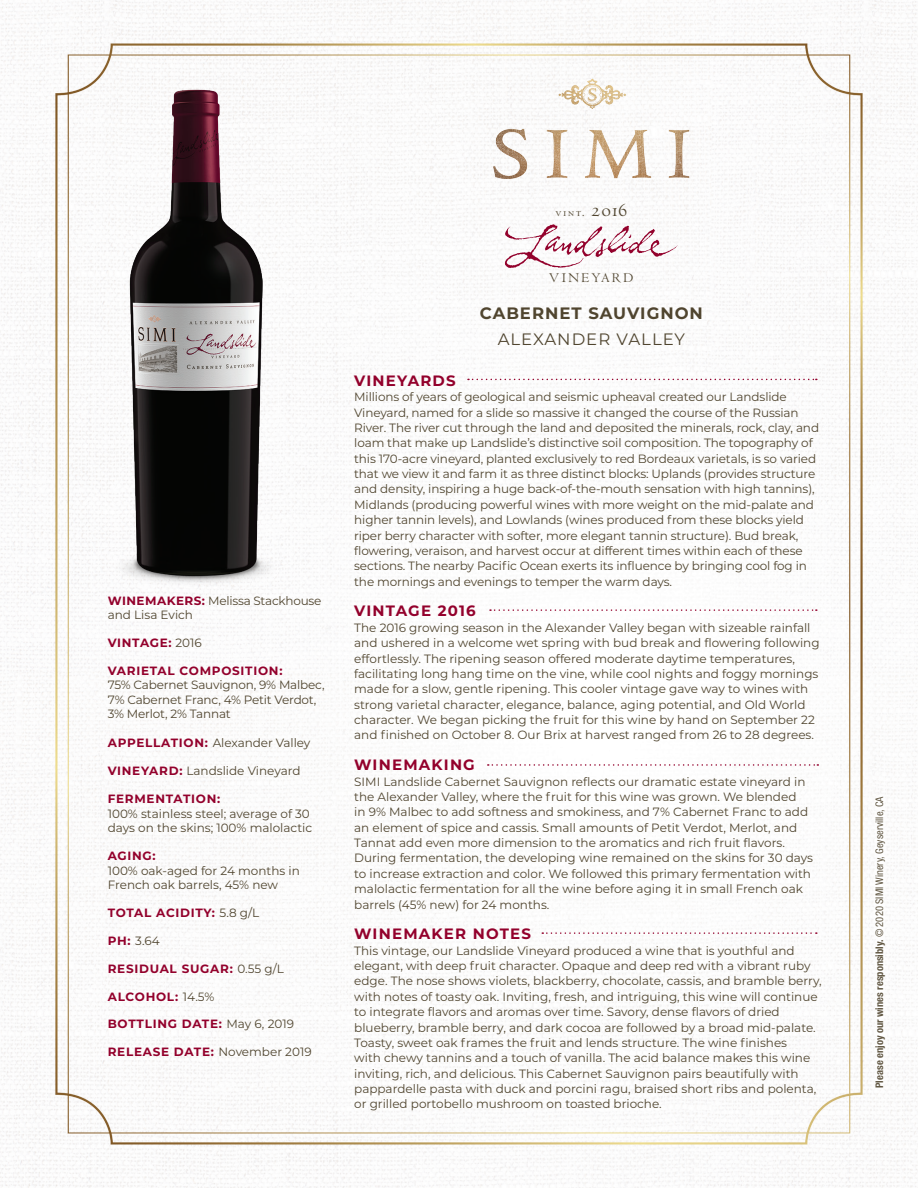
<style>
.page{position:relative;width:918px;height:1188px;background:#fff}
.page>*{position:absolute;margin:0;border:0;box-sizing:border-box;transform-origin:0 0}
.t1{font:700 16.5px "Montserrat";letter-spacing:.06em;color:#50452f}
.t2{font:16.5px "Montserrat";letter-spacing:.06em;color:#50452f}
.t3{font:700 15px "Montserrat";letter-spacing:.08em;color:#93012c}
.t4{font:13.8px "Centaur";letter-spacing:.18em;color:#50452f}
.t5{font:12px/15.3px "Montserrat";color:#50452f}
.t6{font:700 12px "Montserrat";letter-spacing:.06em;color:#93012c}
.t7{font:12px/14.4px "Montserrat";letter-spacing:-.02em;color:#50452f}
.t8{font:11.85px "Centaur MT SC";color:#50452f}
.t9{font:700 condensed 10.5px "Helvetica Neue";color:#625844}
.s1{font-weight:700;color:#93012c}
.s2{font-weight:400;color:#50452f}
.s3{font-size:22.05px}
.s4{font-weight:400}
</style>
<div class="page">
<img style="left:0;top:0;width:918px;height:1188px">
<svg style="left:468px;top:379px;width:349px;height:1px"></svg>
<svg style="left:490px;top:609px;width:327px;height:2px"></svg>
<svg style="left:488px;top:764px;width:330px;height:2px"></svg>
<svg style="left:542px;top:932px;width:275px;height:2px"></svg>
<img style="left:493px;top:77px;width:197px;height:103px">
<img style="left:99px;top:86px;width:196px;height:520px">
<div style="left:870px;top:791px;width:21px;height:302px;background:#fff"></div>
<svg style="left:505px;top:224px;width:173px;height:44px"></svg>
<p class="t7" style="left:108px;top:593px;width:215px"><span class="s1">WINEMAKERS:</span> Melissa Stackhouse and Lisa Evich</p>
<p class="t6" style="left:108px;top:634px;width:96px">VINTAGE: <span class="s2">2016</span></p>
<p class="t5" style="left:108px;top:663px;width:218px;line-height:14.4px"><span class="s1">VARIETAL COMPOSITION:<br></span>75% Cabernet Sauvignon, 9% Malbec,<br>7% Cabernet Franc, 4% Petit Verdot,<br>3% Merlot, 2% Tannat</p>
<p class="t5" style="left:108px;top:734px;width:204px"><span class="s1">APPELLATION:</span> Alexander Valley</p>
<p class="t5" style="left:108px;top:762px;width:194px"><span class="s1">VINEYARD:</span> Landslide Vineyard</p>
<p class="t6" style="left:108px;top:791px;width:114px">FERMENTATION:</p>
<p class="t5" style="left:108px;top:806px;width:206px;line-height:14.4px">100% stainless steel; average of 30 days on the skins; 100% malolactic</p>
<p class="t6" style="left:108px;top:847px;width:49px">AGING:</p>
<p class="t5" style="left:108px;top:863px;width:194px;line-height:14.4px">100% oak-aged for 24 months in<br>French oak barrels, 45% new</p>
<p class="t6" style="left:108px;top:904px;width:153px">TOTAL ACIDITY: <span class="s2">5.8 g/L</span></p>
<p class="t5" style="left:108px;top:932px;width:53px"><span class="s1">PH:</span> 3.64</p>
<p class="t6" style="left:108px;top:960px;width:178px">RESIDUAL SUGAR: <span class="s2">0.55 g/L</span></p>
<p class="t6" style="left:108px;top:988px;width:108px">ALCOHOL: <span class="s2">14.5%</span></p>
<p class="t6" style="left:108px;top:1016px;width:188px">BOTTLING DATE: <span class="s2">May 6, 2019</span></p>
<p class="t6" style="left:108px;top:1043px;width:205px">RELEASE DATE: <span class="s2">November 2019</span></p>
<p class="t8" style="left:556px;top:206px;width:73px">vint. <span class="s3">2016</span></p>
<p class="t4" style="left:549px;top:271px;width:86px">VINEYARD</p>
<p class="t1" style="left:480px;top:301px;width:225px">CABERNET SAUVIGNON</p>
<p class="t2" style="left:498px;top:328px;width:189px">ALEXANDER VALLEY</p>
<p class="t3" style="left:354px;top:370px;width:103px">VINEYARDS</p>
<p class="t5" style="left:354px;top:389px;width:466px">Millions of years of geological and seismic upheaval created our Landslide Vineyard, named for a slide so massive it changed the course of the Russian River. The river cut through the land and deposited the minerals, rock, clay, and loam that make up Landslide’s distinctive soil composition. The topography of this 170-acre vineyard, planted exclusively to red Bordeaux varietals, is so varied that we view it and farm it as three distinct blocks: Uplands (provides structure and density, inspiring a huge back-of-the-mouth sensation with high tannins), Midlands (producing powerful wines with more weight on the mid-palate and higher tannin levels), and Lowlands (wines produced from these blocks yield riper berry character with softer, more elegant tannin structure). Bud break, flowering, veraison, and harvest occur at different times within each of these sections. The nearby Pacific Ocean exerts its influence by bringing cool fog in the mornings and evenings to temper the warm days.</p>
<p class="t3" style="left:354px;top:600px;width:123px">VINTAGE 2016</p>
<p class="t5" style="left:354px;top:619px;width:467px">The 2016 growing season in the Alexander Valley began with sizeable rainfall and ushered in a welcome wet spring with bud break and flowering following effortlessly. The ripening season offered moderate daytime temperatures, facilitating long hang time on the vine, while cool nights and foggy mornings made for a slow, gentle ripening. This cooler vintage gave way to wines with strong varietal character, elegance, balance, aging potential, and Old World character. We began picking the fruit for this wine by hand on September 22 and finished on October 8. Our Brix at harvest ranged from 26 to 28 degrees.</p>
<p class="t3" style="left:354px;top:754px;width:122px">WINEMAKING</p>
<p class="t5" style="left:354px;top:773px;width:460px">SIMI Landslide Cabernet Sauvignon reflects our dramatic estate vineyard in the Alexander Valley, where the fruit for this wine was grown. We blended<br>in 9% Malbec to add softness and smokiness, and 7% Cabernet Franc to add an element of spice and cassis. Small amounts of Petit Verdot, Merlot, and Tannat add even more dimension to the aromatics and rich fruit flavors.<br>During fermentation, the developing wine remained on the skins for 30 days to increase extraction and color. We followed this primary fermentation with malolactic fermentation for all the wine before aging it in small French oak barrels (45% new) for 24 months.</p>
<p class="t3" style="left:354px;top:923px;width:178px">WINEMAKER NOTES</p>
<p class="t5" style="left:354px;top:942px;width:469px">This vintage, our Landslide Vineyard produced a wine that is youthful and elegant, with deep fruit character. Opaque and deep red with a vibrant ruby edge. The nose shows violets, blackberry, chocolate, cassis, and bramble berry, with notes of toasty oak. Inviting, fresh, and intriguing, this wine will continue to integrate flavors and aromas over time. Savory, dense flavors of dried blueberry, bramble berry, and dark cocoa are followed by a broad mid-palate.<br>Toasty, sweet oak frames the fruit and lends structure. The wine finishes<br>with chewy tannins and a touch of vanilla. The acid balance makes this wine inviting, rich, and delicious. This Cabernet Sauvignon pairs beautifully with pappardelle pasta with duck and porcini ragu, braised short ribs and polenta, or grilled portobello mushroom on toasted brioche.</p>
<p class="t9" style="left:873px;top:1088px;width:293px;rotate:-90deg">Please enjoy our wines responsibly. <span class="s4">© 2020 SIMI Winery, Geyserville, CA</span></p>
</div>
